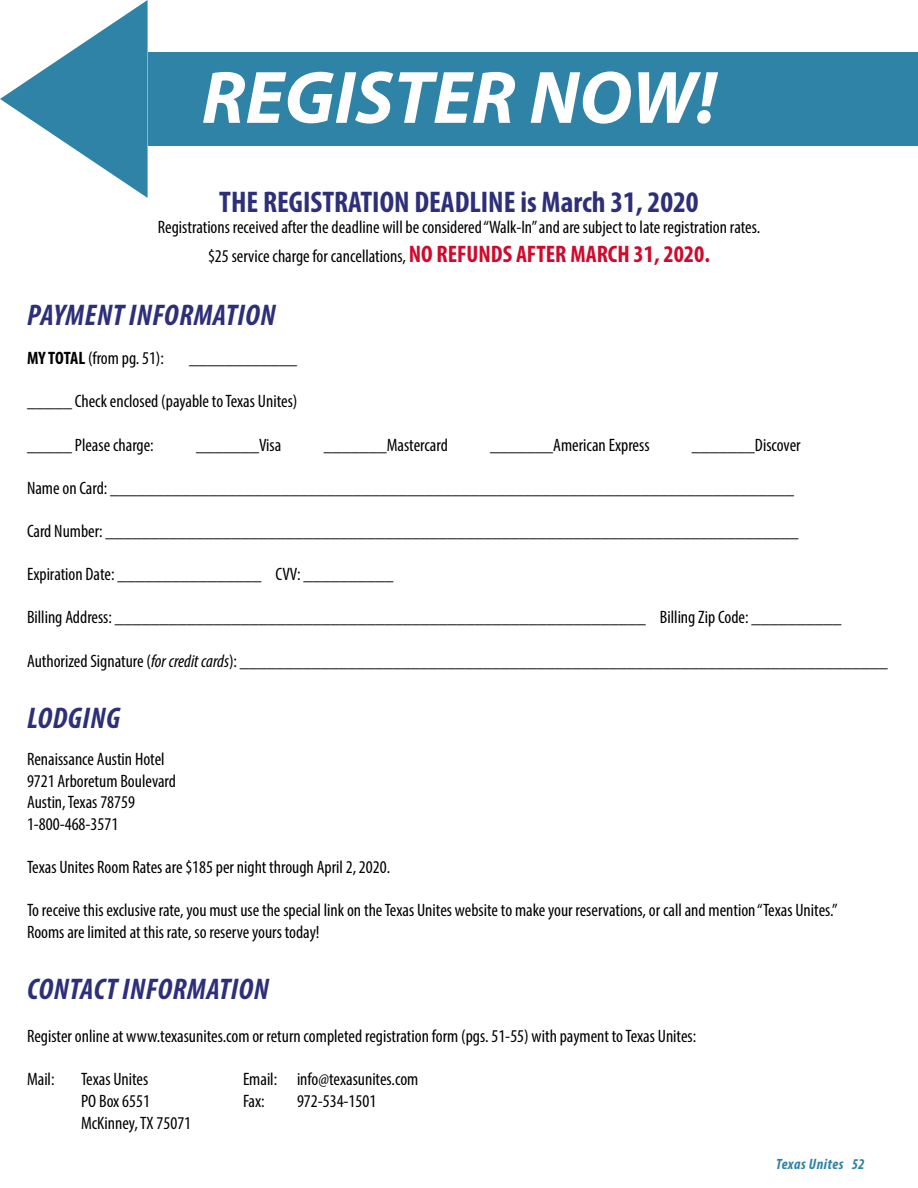
<style>
.page{position:relative;width:918px;height:1188px;background:#fff}
.page>*{position:absolute;margin:0;border:0;box-sizing:border-box;transform-origin:0 0}
.t1{font:italic 700 75px "Myriad Pro";color:#fff}
.t2{font:italic 700 condensed 30px "Myriad Pro";letter-spacing:.02em;color:#2d2f79}
.t3{font:700 condensed 30px "Myriad Pro";color:#2d2f79}
.t4{font:condensed 18px/21.6px "Myriad Pro";color:#000}
.t5{font:italic 700 condensed 15px "Myriad Pro";letter-spacing:.035em;color:#2e82a6}
.s1{font-weight:700;font-size:24px;color:#cf0a2c}
.s2{font-weight:700}
.s3{font-style:italic}
</style>
<div class="page">
<svg style="left:0;top:0;width:148px;height:198px"></svg>
<div style="left:148px;top:52px;width:770px;height:94px;background:#2e83a6"></div>
<h1 class="t1" style="left:202px;top:49px;width:40px">REGISTER</h1>
<h1 class="t1" style="left:529px;top:49px;width:58px">NOW</h1>
<h1 class="t1" style="left:696px;top:49px;width:22px">!</h1>
<h2 class="t3" style="left:219px;top:183px;width:248px">THE REGISTRATION DEADLIN</h2>
<h2 class="t3" style="left:504px;top:183px;width:196px">E is March 31, 2020</h2>
<p class="t4" style="left:158px;top:213px;width:604px;line-height:28.8px;text-align:center">Registrations received after the deadline will be considered “Walk-In” and are subject to late registration rates. $25 service charge for cancellations, <span class="s1">NO REFUNDS AFTER MARCH 31, 2020.</span></p>
<h2 class="t2" style="left:27px;top:296px;width:250px">PAYMENT INFORMATION</h2>
<p class="t4" style="left:27px;top:347px;width:139px"><span class="s2">MY TOTAL</span> (from pg. 51):</p>
<p class="t4" style="left:189px;top:347px;width:109px">____________</p>
<p class="t4" style="left:27px;top:390px;width:272px">_____ Check enclosed (payable to Texas Unites)</p>
<p class="t4" style="left:27px;top:434px;width:128px">_____ Please charge:</p>
<p class="t4" style="left:196px;top:434px;width:87px">_______Visa</p>
<p class="t4" style="left:324px;top:434px;width:126px">_______Mastercard</p>
<p class="t4" style="left:490px;top:434px;width:161px">_______American Express</p>
<p class="t4" style="left:692px;top:434px;width:110px">_______Discover</p>
<p class="t4" style="left:27px;top:477px;width:769px">Name on Card: ____________________________________________________________________________</p>
<p class="t4" style="left:27px;top:520px;width:773px">Card Number: _____________________________________________________________________________</p>
<p class="t4" style="left:27px;top:563px;width:368px">Expiration Date: ________________ CVV: __________</p>
<p class="t4" style="left:27px;top:606px;width:816px">Billing Address: ___________________________________________________________ Billing Zip Code: __________</p>
<p class="t4" style="left:27px;top:650px;width:862px">Authorized Signature (<span class="s3">for credit cards</span>): ________________________________________________________________________</p>
<h2 class="t2" style="left:27px;top:700px;width:55px">LODGING</h2>
<p class="t4" style="left:27px;top:748px;width:151px">Renaissance Austin Hotel<br>9721 Arboretum Boulevard<br>Austin, Texas 78759<br>1-800-468-3571</p>
<p class="t4" style="left:27px;top:856px;width:365px">Texas Unites Room Rates are $185 per night through April 2, 2020.</p>
<p class="t4" style="left:27px;top:899px;width:812px">To receive this exclusive rate, you must use the special link on the Texas Unites website to make your reservations, or call and mention “Texas Unites.”<br>Rooms are limited at this rate, so reserve yours today!</p>
<h2 class="t2" style="left:27px;top:970px;width:243px">CONTACT INFORMATION</h2>
<p class="t4" style="left:27px;top:1025px;width:671px">Register online at www.texasunites.com or return completed registration form (pgs. 51-55) with payment to Texas Unites:</p>
<p class="t4" style="left:27px;top:1068px;width:29px">Mail:</p>
<p class="t4" style="left:81px;top:1068px;width:69px">Texas Unites</p>
<p class="t4" style="left:243px;top:1068px;width:177px">Email: info@texasunites.com</p>
<p class="t4" style="left:81px;top:1090px;width:70px">PO Box 6551</p>
<p class="t4" style="left:243px;top:1090px;width:23px">Fax:</p>
<p class="t4" style="left:297px;top:1090px;width:81px">972-534-1501</p>
<p class="t4" style="left:81px;top:1112px;width:112px">McKinney, TX 75071</p>
<p class="t5" style="left:776px;top:1155px;width:90px">Texas Unites 52</p>
</div>
